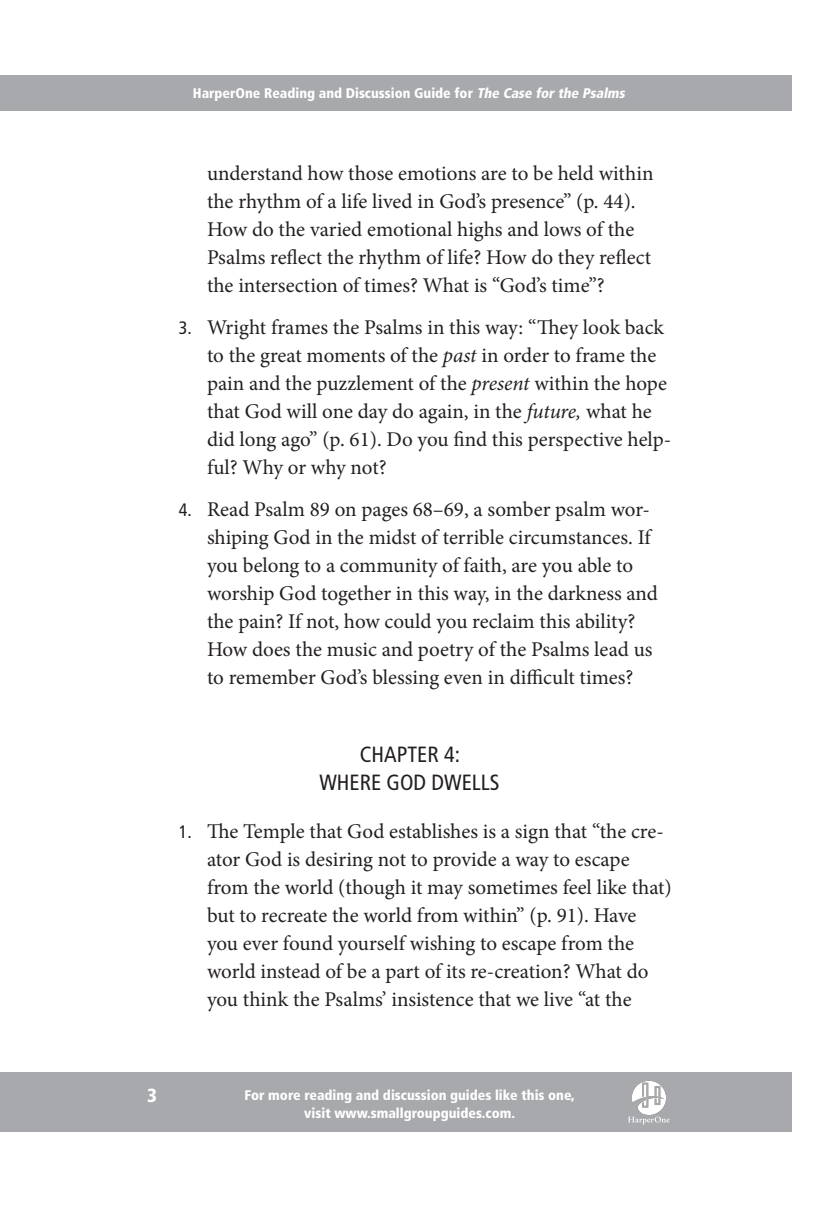
<style>
.page{position:relative;width:819px;height:1206px;background:#fff}
.page>*{position:absolute;margin:0;border:0;box-sizing:border-box;transform-origin:0 0}
.t1{font:condensed 22px/28px "Frutiger";color:#231f20;text-align:center}
.t2{font:21px/28px "Minion Pro";color:#231f20}
.t3{font:900 condensed 19px "Frutiger";color:#fff}
.t4{font:900 condensed 14px/18px "Frutiger";color:#fff;text-align:center}
.s1{font-style:italic}
.s2{font-family:"Frutiger";font-stretch:condensed;font-size:18px}
</style>
<div class="page">
<div style="left:0;top:1073px;width:27px;height:59px;background:#a8a9ad"></div>
<div style="left:27px;top:75px;width:765px;height:36px;background:#a8a9ad"></div>
<div style="left:0;top:75px;width:27px;height:36px;background:#a8a9ad"></div>
<div style="left:27px;top:1073px;width:765px;height:59px;background:#a8a9ad"></div>
<svg style="left:628px;top:1117px;width:42px;height:8px"></svg>
<img style="left:632px;top:1081px;width:34px;height:34px">
<p class="t4" style="left:193px;top:84px;width:436px">HarperOne Reading and Discussion Guide for <span class="s1">The Case forthe Psalms</span></p>
<p class="t2" style="left:207px;top:160px;width:448px">understand how those emotions are to be held within the rhythm of a life lived in God’s presence” (p. 44).<br>How do the varied emotional highs and lows of the Psalms reflect the rhythm of life? How do they reflect the intersection of times? What is “God’s time”?</p>
<p class="t2" style="left:207px;top:314px;width:466px;text-indent:-28px"><span class="s2">3.</span> Wright frames the Psalms in this way: “They look back to the great moments of the <span class="s1">past</span> in order to frame the pain and the puzzlement of the <span class="s1">present</span> within the hope that God will one day do again, in the <span class="s1">future,</span> what he did long ago” (p. 61). Do you find this perspective help&shy;ful? Why or why not?</p>
<p class="t2" style="left:207px;top:496px;width:453px;text-indent:-28px"><span class="s2">4.</span> Read Psalm 89 on pages 68–69, a somber psalm wor&shy;shiping God in the midst of terrible circumstances. If you belong to a community of faith, are you able to worship God together in this way, in the darkness and the pain? If not, how could you reclaim this ability?<br>How does the music and poetry of the Psalms lead us to remember God’s blessing even in difficult times?</p>
<p class="t1" style="left:319px;top:741px;width:182px">CHAPTER 4:<br>WHERE GOD DWELLS</p>
<p class="t2" style="left:207px;top:818px;width:466px;text-indent:-28px"><span class="s2">1.</span> The Temple that God establishes is a sign that “the cre&shy;ator God is desiring not to provide a way to escape from the world (though it may sometimes feel like that) but to recreate the world from within” (p. 91). Have you ever found yourself wishing to escape from the world instead of be a part of its re-creation? What do you think the Psalms’ insistence that we live “at the</p>
<p class="t3" style="left:147px;top:1084px;width:11px">3</p>
<p class="t4" style="left:245px;top:1086px;width:332px">For more reading and discussion guides like this one, visit www.smallgroupguides.com.</p>
</div>
